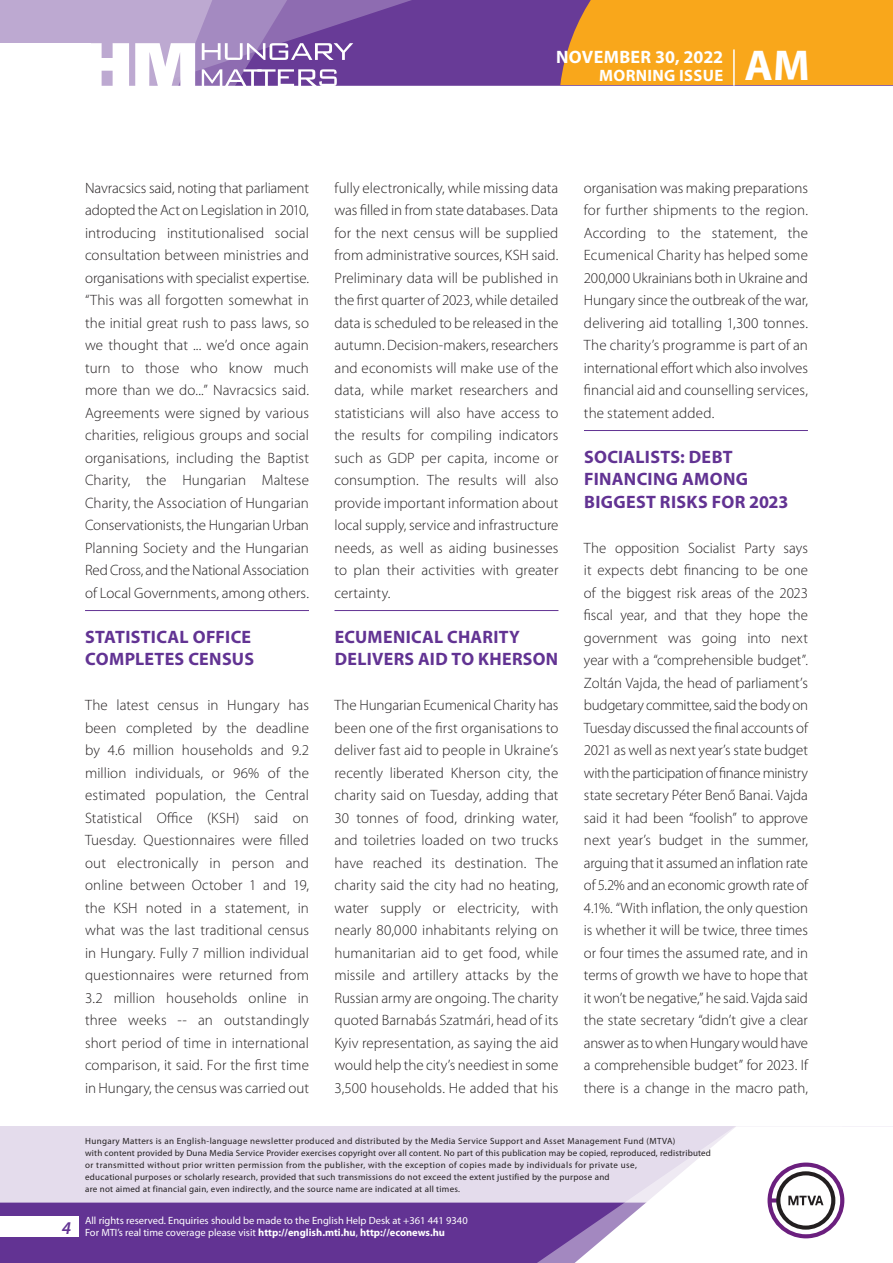
<style>
.page{position:relative;width:893px;height:1263px;background:#fff}
.page>*{position:absolute;margin:0;border:0;box-sizing:border-box;transform-origin:0 0}
.t1{font:700 43.35px "Myriad Pro";color:#fff}
._01_cimsor{font:700 18px/22.5px "Myriad Pro";letter-spacing:.015em;color:#623393}
.t2{font:700 18px "Myriad Pro";letter-spacing:.02em;color:#fff}
.t3{font:italic 600 18px "Myriad Pro";color:#623393}
.t4{font:700 16.5px "Myriad Pro";letter-spacing:.02em;color:#fff}
._03_kenyer_szöveg-1{font:300 15px/22.5px "Myriad Pro";color:#231f20;text-align:justify}
.t5{font:10.5px/12px "Myriad Pro";color:#fff}
.t6{font:9px/12px "Myriad Pro";letter-spacing:.03em;color:#231f20}
.s1{font-weight:700}
</style>
<div class="page">
<div style="left:0;top:1126px;width:893px;height:137px;background:#e4dcec"></div>
<div style="left:0;top:1202px;width:506px;height:61px;background:#623393"></div>
<div style="left:506px;top:1202px;width:43px;height:61px;background:#623393"></div>
<svg style="left:549px;top:1126px;width:344px;height:137px;fill:#fff"></svg>
<svg style="left:767px;top:1162px;width:77px;height:76px;background:#c5b8c8"></svg>
<div style="left:0;top:1216px;width:79px;height:20px;background:#fff"></div>
<div style="left:0;top:0;width:893px;height:85px;background:#683b97"></div>
<div style="left:560px;top:0;width:333px;height:85px;background:#f9a71b"></div>
<hr style="left:733px;top:49px;width:2px;height:37px;background:#fff">
<svg style="left:0;top:0;width:479px;height:86px"></svg>
<hr style="left:85px;top:610px;width:224px;height:1px;background:#623393">
<hr style="left:334px;top:610px;width:224px;height:1px;background:#623393">
<hr style="left:584px;top:430px;width:224px;height:1px;background:#623393">
<p class="t2" style="left:556px;top:45px;width:169px">November 30, 2022</p>
<p class="t4" style="left:599px;top:65px;width:13px">MOR</p>
<p class="t4" style="left:636px;top:65px;width:87px">NING ISSUE</p>
<h1 class="t1" style="left:745px;top:37px;width:67px">AM</h1>
<p class="_03_kenyer_szöveg-1" style="left:85px;top:176px;width:225px">Navracsics said, noting that parliament adopted the Act on Legislation in 2010, introducing institutionalised social consultation between ministries and organisations with specialist expertise. “This was all forgotten somewhat in the initial great rush to pass laws, so we thought that ... we’d once again turn to those who know much more than we do...” Navracsics said.<br>Agreements were signed by various charities, religious groups and social organisations, including the Baptist Charity, the Hungarian Maltese Charity, the Association of Hungarian Conservationists, the Hungarian Urban Planning Society and the Hungarian Red Cross, and the National Association of Local Governments, among others.</p>
<p class="_01_cimsor" style="left:85px;top:625px;width:170px">STATISTICAL OFFICE<br>COM PLETES CENSUS</p>
<p class="_03_kenyer_szöveg-1" style="left:85px;top:694px;width:225px">The latest census in Hungary has been completed by the deadline by 4.6 million households and 9.2 million individuals, or 96% of the estimated population, the Central Statistical Office (KSH) said on Tuesday. Questionnaires were filled out electronically in person and online between October 1 and 19, the KSH noted in a statement, in what was the last traditional census in Hungary. Fully 7 million individual questionnaires were returned from 3.2 million households online in three weeks -- an outstandingly short period of time in international comparison, it said. For the first time in Hungary, the census was carried out</p>
<p class="_03_kenyer_szöveg-1" style="left:334px;top:176px;width:225px">fully electronically, while missing data was filled in from state databases. Data for the next census will be supplied from administrative sources, KSH said.<br>Preliminary data will be published in the first quarter of 2023, while detailed data is scheduled to be released in the autumn. Decision-makers, researchers and economists will make use of the data, while market researchers and statisticians will also have access to the results for compiling indicators such as GDP per capita, income or consumption. The results will also provide important information about local supply, service and infrastructure needs, as well as aiding businesses to plan their activities with greater certainty.</p>
<p class="_01_cimsor" style="left:335px;top:625px;width:225px">ECUME NICAL CHARITY<br>DELIVERS AID TO KHERSON</p>
<p class="_03_kenyer_szöveg-1" style="left:334px;top:694px;width:225px">The Hungarian Ecumenical Charity has been one of the first organisations to deliver fast aid to people in Ukraine’s recently liberated Kherson city, the charity said on Tuesday, adding that 30 tonnes of food, drinking water, and toiletries loaded on two trucks have reached its destination. The charity said the city had no heating, water supply or electricity, with nearly 80,000 inhabitants relying on humanitarian aid to get food, while missile and artillery attacks by the Russian army are ongoing. The charity quoted Barnabás Szatmári, head of its Kyiv representation, as saying the aid would help the city’s neediest in some 3,500 households. He added that his</p>
<p class="_03_kenyer_szöveg-1" style="left:584px;top:176px;width:225px">organisation was making preparations for further shipments to the region.<br>According to the statement, the Ecumenical Charity has helped some 200,000 Ukrainians both in Ukraine and Hungary since the outbreak of the war, delivering aid totalling 1,300 tonnes.<br>The charity’s programme is part of an international effort which also involves financial aid and counselling services, the statement added.</p>
<p class="_01_cimsor" style="left:584px;top:445px;width:206px">SOCIALISTS: DEBT<br>FINANCING AMONG<br>BIGGEST RISKS FOR 2023</p>
<p class="_03_kenyer_szöveg-1" style="left:584px;top:536px;width:225px">The opposition Socialist Party says it expects debt financing to be one of the biggest risk areas of the 2023 fiscal year, and that they hope the government was going into next year with a “comprehensible budget”.<br>Zoltán Vajda, the head of parliament’s budgetary committee, said the body on Tuesday discussed the final accounts of 2021 as well as next year’s state budget with the participation of finance ministry state secretary Péter Benő Banai. Vajda said it had been “foolish” to approve next year’s budget in the summer, arguing that it assumed an inflation rate of 5.2% and an economic growth rate of 4.1%. “With inflation, the only question is whether it will be twice, three times or four times the assumed rate, and in terms of growth we have to hope that it won’t be negative,” he said. Vajda said the state secretary “didn’t give a clear answer as to when Hungary would have a comprehensible budget” for 2023. If there is a change in the macro path,</p>
<p class="t3" style="left:62px;top:1217px;width:11px">4</p>
<p class="t6" style="left:85px;top:1134px;width:627px">Hungary Matters is an English-language newsletter produced and distributed by the Media Service Support and Asset Management Fund (MTVA)<br>with content provided by Duna Media Service Provider exercises copyright over all content. No part of this publication may be copied, reproduced, redistributed or transmitted without prior written permission from the publisher, with the exception of copies made by individuals for private use,<br>educational purposes or scholarly research, provided that such transmissions do not exceed the extent justified by the purpose and<br>are not aimed at financial gain, even indirectly, and the source name are indicated at all times.</p>
<p class="t5" style="left:85px;top:1214px;width:384px">All rights reserved. Enquiries should be made to the English Help Desk at +361 441 9340<br>For MTI’s real time coverage please visit <span class="s1">http://english.mti.hu</span>, <span class="s1">http://econews.hu</span></p>
</div>
